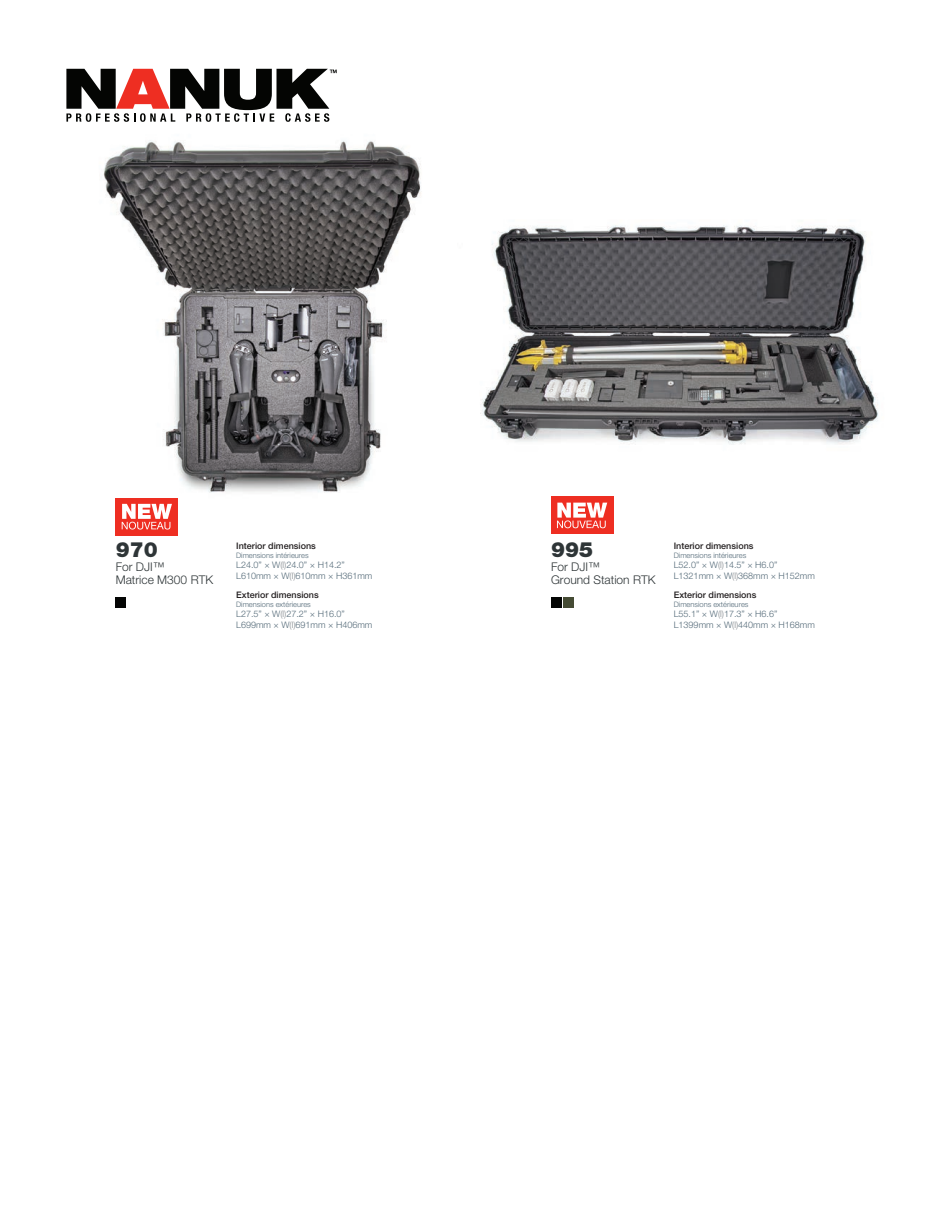
<style>
.page{position:relative;width:945px;height:1215px;background:#fff}
.page>*{position:absolute;margin:0;border:0;box-sizing:border-box;transform-origin:0 0}
.t1{font:900 21px "Helvetica Neue LT Std";color:#2e3537}
.t2{font:300 12px/13.5px "Helvetica Neue LT Std";color:#2e3537}
.t3{font:300 9px/10.8px "Helvetica Neue LT Std";color:#546a78}
.t4{font:500 9px "Helvetica Neue LT Std";color:#231f20}
.t5{font:300 7.5px "Helvetica Neue LT Std";color:#546a78}
.s1{color:#7f858a}
</style>
<div class="page">
<img style="left:480px;top:225px;width:399px;height:296px">
<div style="left:551px;top:597px;width:10px;height:11px;background:#040504"></div>
<div style="left:563px;top:597px;width:10px;height:11px;background:#454b34"></div>
<div style="left:551px;top:497px;width:62px;height:37px;background:#ee2e22"></div>
<svg style="left:557px;top:503px;width:50px;height:25px"></svg>
<img style="left:103px;top:140px;width:318px;height:374px">
<div style="left:116px;top:597px;width:10px;height:11px;background:#040504"></div>
<div style="left:116px;top:498px;width:62px;height:38px;background:#ee2e22"></div>
<svg style="left:122px;top:504px;width:50px;height:26px"></svg>
<svg style="left:66px;top:69px;width:271px;height:53px"></svg>
<h1 class="t1" style="left:116px;top:537px;width:44px">970</h1>
<h2 class="t2" style="left:116px;top:559px;width:99px">For DJI™<br>Matrice M300 RTK</h2>
<p class="t4" style="left:236px;top:540px;width:81px">Interior dimensions</p>
<p class="t5" style="left:236px;top:550px;width:74px">Dimensions intérieures</p>
<p class="t3" style="left:236px;top:560px;width:138px">L24.0” × W<span class="s1">(l)</span>24.0” × H14.2”<br>L610mm × W<span class="s1">(l)</span>610mm × H361mm</p>
<p class="t4" style="left:236px;top:589px;width:84px">Exterior dimensions</p>
<p class="t5" style="left:236px;top:599px;width:76px">Dimensions extérieures</p>
<p class="t3" style="left:236px;top:609px;width:138px">L27.5” × W<span class="s1">(l)</span>27.2” × H16.0”<br>L699mm × W<span class="s1">(l)</span>691mm × H406mm</p>
<h1 class="t1" style="left:551px;top:537px;width:44px">995</h1>
<h2 class="t2" style="left:551px;top:559px;width:106px">For DJI™<br>Ground Station RTK</h2>
<p class="t4" style="left:674px;top:540px;width:81px">Interior dimensions</p>
<p class="t5" style="left:674px;top:550px;width:74px">Dimensions intérieures</p>
<p class="t3" style="left:674px;top:560px;width:143px">L52.0” × W<span class="s1">(l)</span>14.5” × H6.0”<br>L1321mm × W<span class="s1">(l)</span>368mm × H152mm</p>
<p class="t4" style="left:674px;top:589px;width:84px">Exterior dimensions</p>
<p class="t5" style="left:674px;top:599px;width:76px">Dimensions extérieures</p>
<p class="t3" style="left:674px;top:609px;width:143px">L55.1” × W<span class="s1">(l)</span>17.3” × H6.6”<br>L1399mm × W<span class="s1">(l)</span>440mm × H168mm</p>
</div>
